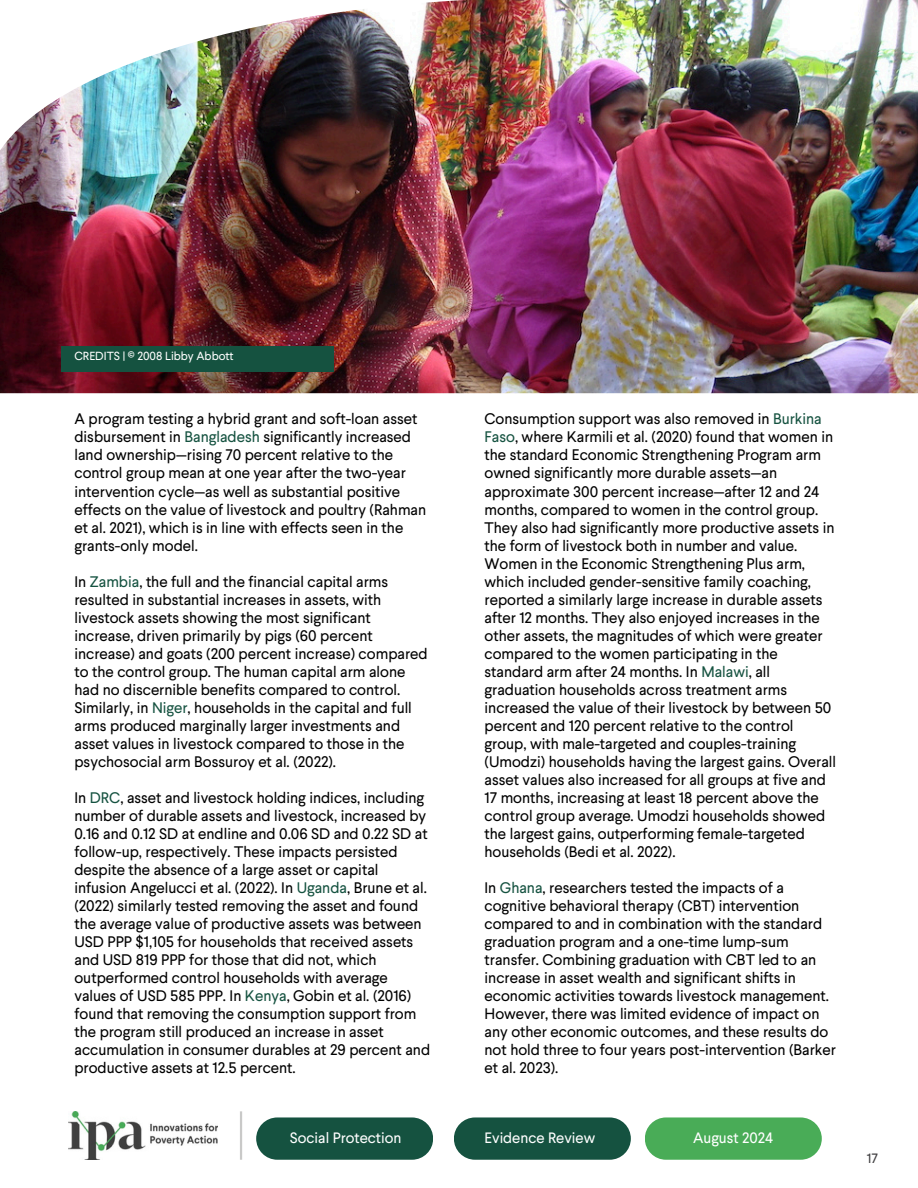
<style>
.page{position:relative;width:918px;height:1188px;background:#fff}
.page>*{position:absolute;margin:0;border:0;box-sizing:border-box;transform-origin:0 0}
.t1{font:15.3px/18px "Larsseit";color:#000}
.t2{font:15px "Larsseit";color:#fff}
.t3{font:13.5px "Larsseit";color:#414042}
.t4{font:11.7px "Larsseit";color:#fff}
.s1{color:#155240}
</style>
<div class="page">
<img style="left:68px;top:1111px;width:150px;height:49px">
<hr style="left:240px;top:1111px;width:2px;height:49px;background:#c9c9c8">
<img style="left:0;top:0;width:918px;height:393px">
<div style="left:62px;top:346px;width:272px;height:26px;background:#155240"></div>
<div style="left:256px;top:1117px;width:177px;height:43px;background:#155240;border-radius:21px"></div>
<div style="left:454px;top:1117px;width:177px;height:43px;background:#155240;border-radius:21px"></div>
<div style="left:645px;top:1117px;width:177px;height:43px;background:#49ac57;border-radius:21px"></div>
<p class="t4" style="left:74px;top:348px;width:161px">CREDITS | © 2008 Libby Abbott</p>
<p class="t1" style="left:74px;top:410px;width:353px">A program testing a hybrid grant and soft-loan asset disbursement in <span class="s1">Bangladesh</span> significantly increased land ownership—rising 70 percent relative to the control group mean at one year after the two-year intervention cycle—as well as substantial positive effects on the value of livestock and poultry (Rahman et al. 2021), which is in line with effects seen in the grants-only model.</p>
<h1 class="t1" style="left:74px;top:572px;width:355px">In <span class="s1">Zambia</span>, the full and the financial capital arms resulted in substantial increases in assets, with livestock assets showing the most significant increase, driven primarily by pigs (60 percent increase) and goats (200 percent increase) compared to the control group. The human capital arm alone had no discernible benefits compared to control.<br>Similarly, in <span class="s1">Niger</span>, households in the capital and full arms produced marginally larger investments and asset values in livestock compared to those in the psychosocial arm Bossuroy et al. (2022).</h1>
<h1 class="t1" style="left:74px;top:789px;width:357px">In <span class="s1">DRC</span>, asset and livestock holding indices, including number of durable assets and livestock, increased by 0.16 and 0.12 SD at endline and 0.06 SD and 0.22 SD at follow-up, respectively. These impacts persisted despite the absence of a large asset or capital infusion Angelucci et al. (2022). In <span class="s1">Uganda</span>, Brune et al. (2022) similarly tested removing the asset and found the average value of productive assets was between USD PPP $1,105 for households that received assets and USD 819 PPP for those that did not, which outperformed control households with average values of USD 585 PPP. In <span class="s1">Kenya</span>, Gobin et al. (2016) found that removing the consumption support from the program still produced an increase in asset accumulation in consumer durables at 29 percent and productive assets at 12.5 percent.</h1>
<h1 class="t1" style="left:485px;top:410px;width:353px">Consumption support was also removed in <span class="s1">Burkina Faso</span>, where Karmili et al. (2020) found that women in the standard Economic Strengthening Program arm owned significantly more durable assets—an approximate 300 percent increase—after 12 and 24 months, compared to women in the control group.<br>They also had significantly more productive assets in the form of livestock both in number and value.<br>Women in the Economic Strengthening Plus arm, which included gender-sensitive family coaching, reported a similarly large increase in durable assets after 12 months. They also enjoyed increases in the other assets, the magnitudes of which were greater compared to the women participating in the standard arm after 24 months. In <span class="s1">Malawi</span>, all graduation households across treatment arms increased the value of their livestock by between 50 percent and 120 percent relative to the control group, with male-targeted and couples-training (Umodzi) households having the largest gains. Overall asset values also increased for all groups at five and 17 months, increasing at least 18 percent above the control group average. Umodzi households showed the largest gains, outperforming female-targeted households (Bedi et al. 2022).</h1>
<h1 class="t1" style="left:485px;top:879px;width:353px">In <span class="s1">Ghana</span>, researchers tested the impacts of a cognitive behavioral therapy (CBT) intervention compared to and in combination with the standard graduation program and a one-time lump-sum transfer. Combining graduation with CBT led to an increase in asset wealth and significant shifts in economic activities towards livestock management.<br>However, there was limited evidence of impact on any other economic outcomes, and these results do not hold three to four years post-intervention (Barker et al. 2023).</h1>
<h1 class="t2" style="left:290px;top:1128px;width:113px">Social Protection</h1>
<h1 class="t2" style="left:485px;top:1128px;width:112px">Evidence Review</h1>
<p class="t2" style="left:693px;top:1128px;width:81px">August 2024</p>
<h1 class="t3" style="left:867px;top:1149px;width:13px">17</h1>
</div>
